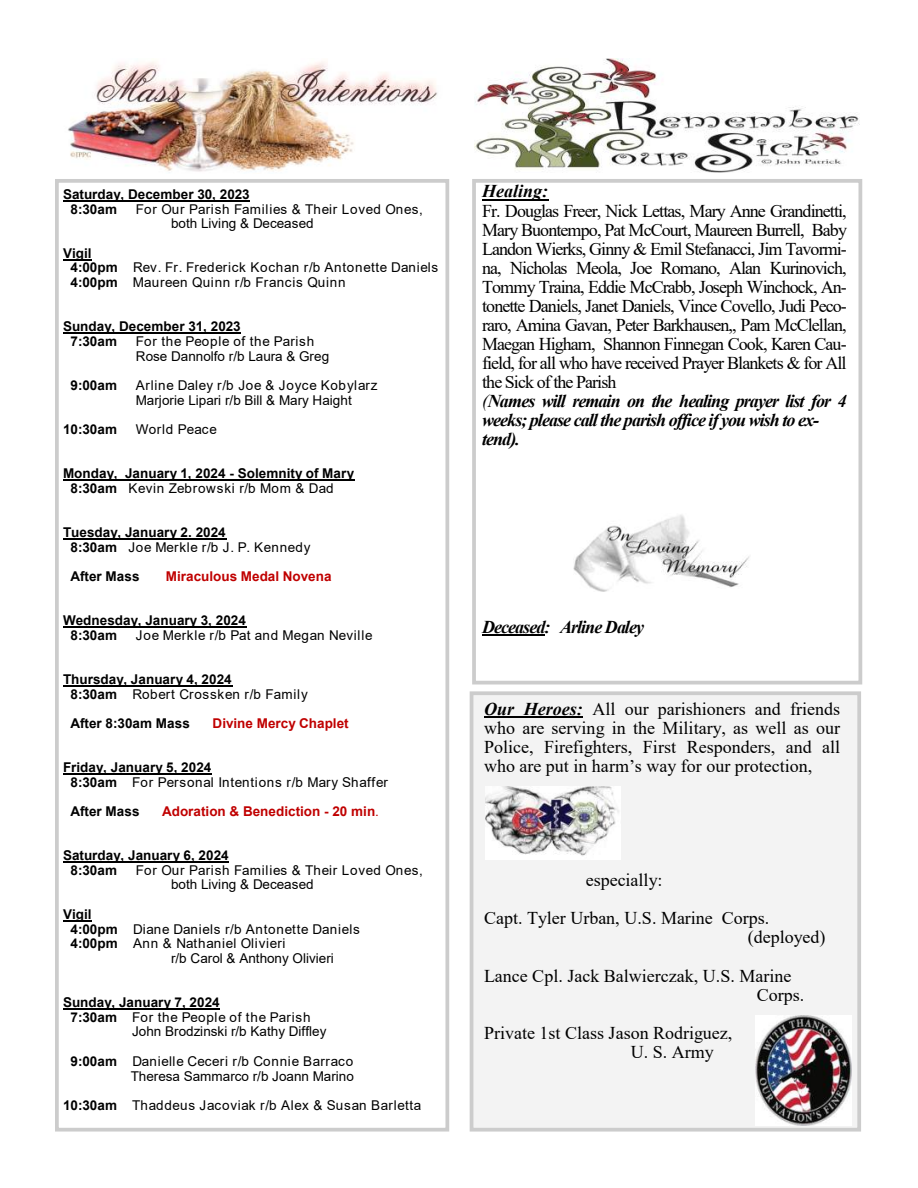
<style>
.page{position:relative;width:918px;height:1188px;background:#fff}
.page>*{position:absolute;margin:0;border:0;box-sizing:border-box;transform-origin:0 0}
.t1{font:18px/19px "Times New Roman";color:#000}
.t2{font:italic 700 18px/18.9px "Times New Roman";letter-spacing:-.055em;color:#000}
.t3{font:italic 700 18px "Times New Roman";color:#000}
.t4{font:13.5px "Arial";letter-spacing:.055em;color:#000}
.t5{font:700 13.5px "Arial";letter-spacing:.005em;color:#000}
.t6{font:13.5px "Arial";letter-spacing:.005em;color:#000}
.t7{font:13.5px "Arial";letter-spacing:.045em;color:#000}
.t8{font:700 13.5px "Arial";color:#c00000}
.t9{font:13.5px "Arial";letter-spacing:.03em;color:#000}
.s1{font-weight:700}
.s2{font-weight:400}
.s3{font-weight:700;font-style:italic}
</style>
<div class="page">
<img style="left:474px;top:58px;width:385px;height:115px">
<div style="left:472px;top:179px;width:390px;height:506px;border:4px solid #ccc"></div>
<hr style="left:482px;top:199px;width:66px;height:2px;background:#000">
<hr style="left:482px;top:634px;width:62px;height:2px;background:#000">
<div style="left:472px;top:693px;width:387px;height:437px;background:#f3f3f3"></div>
<div style="left:470px;top:691px;width:391px;height:441px;border:4px solid #ccc"></div>
<hr style="left:484px;top:716px;width:99px;height:2px;background:#000">
<img style="left:573px;top:515px;width:177px;height:76px">
<div style="left:55px;top:179px;width:394px;height:953px;border:4px solid #ccc"></div>
<hr style="left:63px;top:200px;width:187px;height:2px;background:#000">
<svg style="left:63px;top:259px;width:28px;height:1px"></svg>
<hr style="left:63px;top:332px;width:178px;height:2px;background:#000">
<hr style="left:63px;top:480px;width:291px;height:1px;background:#000">
<hr style="left:63px;top:538px;width:163px;height:2px;background:#000">
<hr style="left:63px;top:626px;width:183px;height:2px;background:#000">
<hr style="left:63px;top:685px;width:169px;height:2px;background:#000">
<hr style="left:63px;top:773px;width:149px;height:2px;background:#000">
<hr style="left:63px;top:861px;width:166px;height:2px;background:#000">
<hr style="left:63px;top:920px;width:28px;height:2px;background:#000">
<hr style="left:63px;top:1008px;width:157px;height:2px;background:#000">
<img style="left:755px;top:1015px;width:97px;height:110px">
<img style="left:485px;top:786px;width:135px;height:73px">
<img style="left:68px;top:61px;width:369px;height:111px">
<p class="t5" style="left:63px;top:187px;width:188px">Saturday, December 30, 2023</p>
<p class="t5" style="left:71px;top:201px;width:48px">8:30am</p>
<p class="t4" style="left:136px;top:201px;width:289px">For Our Parish Families &amp; Their Loved Ones,</p>
<p class="t6" style="left:171px;top:216px;width:144px">both Living &amp; Deceased</p>
<p class="t5" style="left:63px;top:245px;width:30px">Vigil</p>
<p class="t4" style="left:71px;top:260px;width:369px"><span class="s1">4:00pm</span> Rev. Fr. Frederick Kochan r/b Antonette Daniels</p>
<p class="t4" style="left:71px;top:275px;width:277px"><span class="s1">4:00pm</span> Maureen Quinn r/b Francis Quinn</p>
<p class="t5" style="left:63px;top:319px;width:179px">Sunday, December 31, 2023</p>
<p class="t5" style="left:71px;top:334px;width:48px">7:30am</p>
<p class="t4" style="left:136px;top:334px;width:180px">For the People of the Parish</p>
<p class="t6" style="left:136px;top:348px;width:195px">Rose Dannolfo r/b Laura &amp; Greg</p>
<p class="t5" style="left:71px;top:378px;width:48px">9:00am</p>
<p class="t4" style="left:136px;top:378px;width:243px">Arline Daley r/b Joe &amp; Joyce Kobylarz</p>
<p class="t6" style="left:136px;top:392px;width:217px">Marjorie Lipari r/b Bill &amp; Mary Haight</p>
<p class="t5" style="left:63px;top:422px;width:56px">10:30am</p>
<p class="t9" style="left:136px;top:422px;width:83px">World Peace</p>
<p class="t5" style="left:63px;top:466px;width:293px">Monday, January 1, 2024 - Solemnity of Mary</p>
<p class="t7" style="left:71px;top:481px;width:265px"><span class="s1">8:30am</span> Kevin Zebrowski r/b Mom &amp; Dad</p>
<p class="t5" style="left:63px;top:525px;width:164px">Tuesday, January 2. 2024</p>
<p class="t4" style="left:71px;top:539px;width:242px"><span class="s1">8:30am</span> Joe Merkle r/b J. P. Kennedy</p>
<p class="t5" style="left:71px;top:569px;width:71px">After Mass</p>
<p class="t8" style="left:166px;top:569px;width:167px">Miraculous Medal Novena</p>
<p class="t5" style="left:63px;top:613px;width:185px">Wednesday, January 3, 2024</p>
<p class="t5" style="left:71px;top:627px;width:48px">8:30am</p>
<p class="t7" style="left:136px;top:627px;width:238px">Joe Merkle r/b Pat and Megan Neville</p>
<p class="t5" style="left:63px;top:672px;width:170px">Thursday, January 4, 2024</p>
<p class="t4" style="left:71px;top:686px;width:239px"><span class="s1">8:30am</span> Robert Crossken r/b Family</p>
<p class="t5" style="left:71px;top:716px;width:121px">After 8:30am Mass</p>
<p class="t8" style="left:213px;top:716px;width:138px">Divine Mercy Chaplet</p>
<p class="t5" style="left:63px;top:760px;width:150px">Friday, January 5, 2024</p>
<p class="t4" style="left:71px;top:774px;width:319px"><span class="s1">8:30am</span> For Personal Intentions r/b Mary Shaffer</p>
<p class="t5" style="left:71px;top:804px;width:71px">After Mass</p>
<p class="t8" style="left:162px;top:804px;width:218px">Adoration &amp; Benediction - 20 min<span class="s2">.</span></p>
<p class="t5" style="left:63px;top:848px;width:167px">Saturday, January 6, 2024</p>
<p class="t5" style="left:71px;top:863px;width:48px">8:30am</p>
<p class="t4" style="left:136px;top:863px;width:289px">For Our Parish Families &amp; Their Loved Ones,</p>
<p class="t6" style="left:171px;top:877px;width:144px">both Living &amp; Deceased</p>
<p class="t5" style="left:63px;top:907px;width:30px">Vigil</p>
<p class="t4" style="left:71px;top:921px;width:291px"><span class="s1">4:00pm</span> Diane Daniels r/b Antonette Daniels</p>
<p class="t7" style="left:71px;top:936px;width:217px"><span class="s1">4:00pm</span> Ann &amp; Nathaniel Olivieri</p>
<p class="t6" style="left:171px;top:951px;width:164px">r/b Carol &amp; Anthony Olivieri</p>
<p class="t5" style="left:63px;top:995px;width:158px">Sunday, January 7, 2024</p>
<p class="t4" style="left:71px;top:1010px;width:242px"><span class="s1">7:30am</span> For the People of the Parish</p>
<p class="t6" style="left:132px;top:1024px;width:196px">John Brodzinski r/b Kathy Diffley</p>
<p class="t4" style="left:71px;top:1054px;width:284px"><span class="s1">9:00am</span> Danielle Ceceri r/b Connie Barraco</p>
<p class="t6" style="left:131px;top:1068px;width:225px">Theresa Sammarco r/b Joann Marino</p>
<p class="t7" style="left:63px;top:1098px;width:360px"><span class="s1">10:30am</span> Thaddeus Jacoviak r/b Alex &amp; Susan Barletta</p>
<p class="t3" style="left:482px;top:181px;width:68px">Healing:</p>
<p class="t1" style="left:482px;top:201px;width:367px;text-align:justify">Fr. Douglas Freer, Nick Lettas, Mary Anne Grandinetti, Mary Buontempo, Pat McCourt, Maureen Burrell, Baby Landon Wierks, Ginny &amp; Emil Stefanacci, Jim Tavormi&shy;na, Nicholas Meola, Joe Romano, Alan Kurinovich, Tommy Traina, Eddie McCrabb, Joseph Winchock, An&shy;tonette Daniels, Janet Daniels, Vince Covello, Judi Peco&shy;raro, Amina Gavan, Peter Barkhausen,, Pam McClellan, Maegan Higham, Shannon Finnegan Cook, Karen Cau&shy;field, for all who have received Prayer Blankets &amp; for All the Sick of the Parish</p>
<p class="t2" style="left:482px;top:392px;width:366px"><span class="s2">(</span>Names will remain on the healing prayer list for 4 weeks; please call the parish office if you wish to ex-</p>
<p class="t2" style="left:482px;top:429px;width:39px">tend).</p>
<p class="t2" style="left:482px;top:617px;width:163px">Deceased: Arline Daley</p>
<p class="t1" style="left:484px;top:699px;width:358px;text-align:justify"><span class="s3">Our Heroes:</span> All our parishioners and friends who are serving in the Military, as well as our Police, Firefighters, First Responders, and all who are put in harm’s way for our protection,</p>
<p class="t1" style="left:586px;top:870px;width:78px">especially:</p>
<p class="t1" style="left:748px;top:909px;width:79px;text-indent:-264px">Capt. Tyler Urban, U.S. Marine Corps. (deployed)</p>
<p class="t1" style="left:757px;top:966px;width:49px;text-indent:-273px">Lance Cpl. Jack Balwierczak, U.S. Marine<br>Corps.</p>
<p class="t1" style="left:631px;top:1023px;width:103px;text-indent:-147px">Private 1st Class Jason Rodriguez,<br>U. S. Army</p>
</div>
